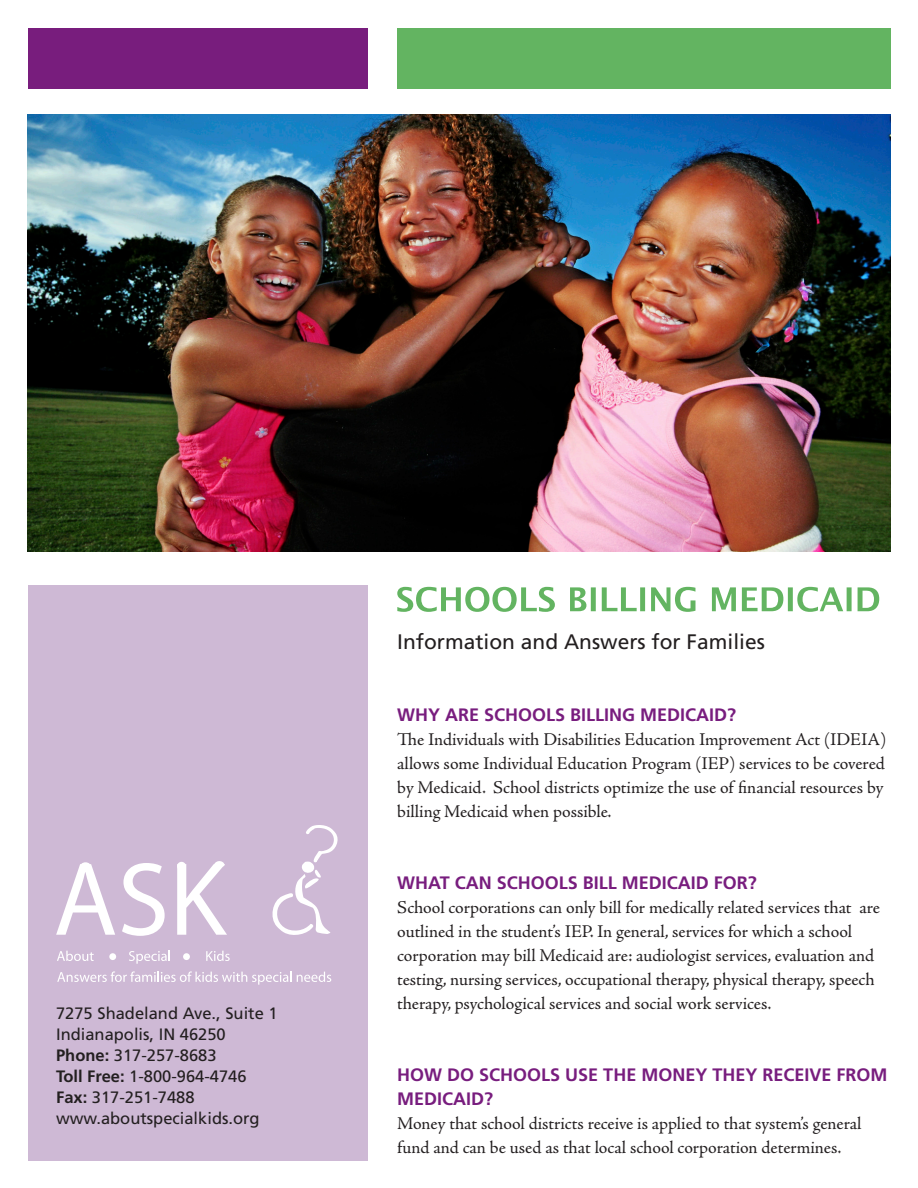
<style>
.page{position:relative;width:918px;height:1188px;background:#fff}
.page>*{position:absolute;margin:0;border:0;box-sizing:border-box;transform-origin:0 0}
.t1{font:21px "Frutiger";color:#231f20}
.t2{font:18px/24px "Adobe Jenson Pro";letter-spacing:-.005em;color:#231f20}
.t3{font:700 18px/24px "Frutiger";color:#781d7e}
.t4{font:16.5px "Frutiger";color:#231f20}
.s1{font-weight:700}
</style>
<div class="page">
<svg style="left:397px;top:587px;width:482px;height:25px"></svg>
<div style="left:28px;top:28px;width:340px;height:61px;background:#781d7d"></div>
<div style="left:397px;top:28px;width:494px;height:61px;background:#63b461"></div>
<img style="left:27px;top:115px;width:864px;height:436px">
<div style="left:28px;top:585px;width:340px;height:576px;background:#ceb9d5"></div>
<svg style="left:57px;top:971px;width:274px;height:14px"></svg>
<svg style="left:57px;top:951px;width:37px;height:10px"></svg>
<svg style="left:129px;top:951px;width:41px;height:13px"></svg>
<svg style="left:206px;top:951px;width:24px;height:10px"></svg>
<div style="left:109px;top:953px;width:7px;height:7px;background:#fff;border-radius:50%"></div>
<div style="left:183px;top:953px;width:7px;height:7px;background:#fff;border-radius:50%"></div>
<svg style="left:272px;top:825px;width:66px;height:110px"></svg>
<svg style="left:56px;top:864px;width:59px;height:71px"></svg>
<svg style="left:122px;top:863px;width:43px;height:73px"></svg>
<div style="left:80px;top:862px;width:11px;height:9px;background:#fff;border-radius:50%"></div>
<svg style="left:177px;top:861px;width:50px;height:74px"></svg>
<p class="t4" style="left:56px;top:1003px;width:223px">7275 Shadeland Ave., Suite 1</p>
<p class="t4" style="left:56px;top:1024px;width:171px">Indianapolis, IN 46250</p>
<p class="t4" style="left:56px;top:1045px;width:162px"><span class="s1">PHONE:</span> 317-257-8683</p>
<p class="t4" style="left:56px;top:1066px;width:192px"><span class="s1">TOLL FREE:</span> 1-800-964-4746</p>
<p class="t4" style="left:56px;top:1087px;width:140px"><span class="s1">FAX:</span> 317-251-7488</p>
<p class="t4" style="left:56px;top:1108px;width:205px">www.aboutspecialkids.org</p>
<p class="t1" style="left:397px;top:629px;width:369px">Information and Answers for Families</p>
<p class="t3" style="left:397px;top:703px;width:341px">WHY ARE SCHOOLS BILLING MEDICAID?</p>
<p class="t2" style="left:397px;top:727px;width:491px">The Individuals with Disabilities Education Improvement Act (IDEIA) allows some Individual Education Program (IEP) services to be covered by Medicaid. School districts optimize the use of financial resources by billing Medicaid when possible.</p>
<p class="t3" style="left:397px;top:871px;width:361px">WHAT CAN SCHOOLS BILL MEDICAID FOR?</p>
<p class="t2" style="left:397px;top:895px;width:484px">School corporations can only bill for medically related services that are outlined in the student’s IEP. In general, services for which a school corporation may bill Medicaid are: audiologist services, evaluation and testing, nursing services, occupational therapy, physical therapy, speech therapy, psychological services and social work services.</p>
<p class="t3" style="left:397px;top:1063px;width:489px">HOW DO SCHOOLS USE THE MONEY THEY RECEIVE FROM<br>MEDICAID?</p>
<p class="t2" style="left:397px;top:1111px;width:466px">Money that school districts receive is applied to that system’s general fund and can be used as that local school corporation determines.</p>
</div>
